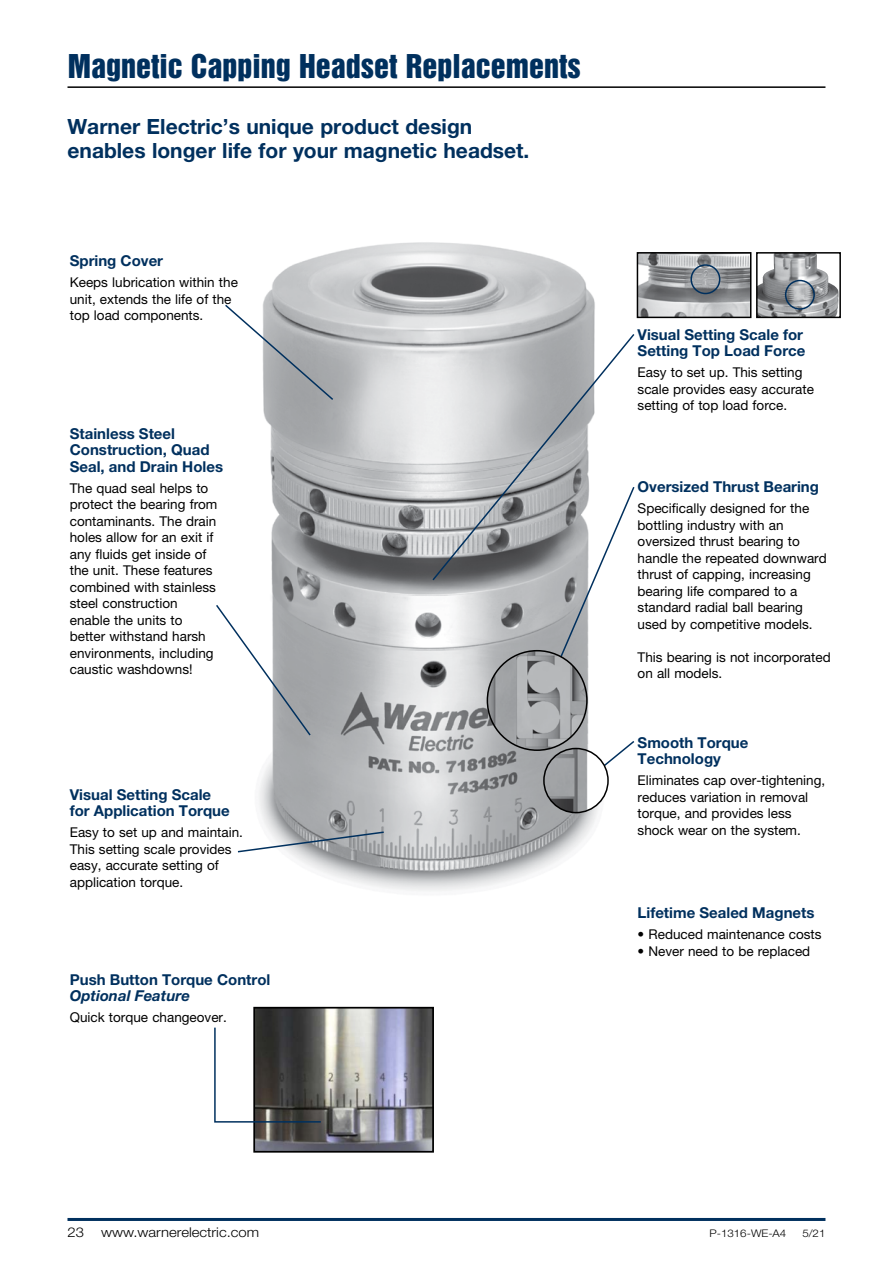
<style>
.page{position:relative;width:893px;height:1263px;background:#fff}
.page>*{position:absolute;margin:0;border:0;box-sizing:border-box;transform-origin:0 0}
.Page_Heads{font:30px "Helvetica Inserat LT Std";color:#00305e}
._06-SectionHeadline{font:700 21px/24px "Helvetica Neue LT Std";color:#00305e}
._07-subhead{font:700 15px/16.5px "Helvetica Neue LT Std";color:#00305e}
._08-body{font:13.5px/16.5px "Helvetica Neue LT Std";color:#000}
.t1{font:300 13.5px "Helvetica Neue LT Std";color:#000;scale:1.1 1}
.t2{font:300 10.5px "Helvetica Neue LT Std";color:#000;scale:1.1 1}
.s1{font-style:italic}
.s2{font-weight:500;font-stretch:condensed}
</style>
<div class="page">
<hr style="left:68px;top:1218px;width:757px;height:3px;background:#00305e">
<hr style="left:68px;top:86px;width:757px;height:2px;background:#000">
<img style="left:259px;top:242px;width:350px;height:650px">
<img style="left:640px;top:255px;width:108px;height:60px">
<div style="left:637px;top:252px;width:114px;height:66px;border:2px solid #000"></div>
<img style="left:759px;top:255px;width:79px;height:60px">
<div style="left:756px;top:252px;width:85px;height:66px;border:2px solid #000"></div>
<div style="left:690px;top:264px;width:30px;height:30px;border:2px solid #00305e;border-radius:50%"></div>
<div style="left:785px;top:280px;width:30px;height:30px;border:2px solid #00305e;border-radius:50%"></div>
<svg style="left:216px;top:603px;width:96px;height:134px"></svg>
<svg style="left:237px;top:830px;width:148px;height:23px"></svg>
<svg style="left:582px;top:739px;width:53px;height:36px"></svg>
<svg style="left:540px;top:582px;width:69px;height:121px"></svg>
<svg style="left:431px;top:332px;width:204px;height:250px"></svg>
<img style="left:544px;top:748px;width:64px;height:65px;border-radius:32px">
<div style="left:543px;top:748px;width:66px;height:65px;border:2px solid #000;border-radius:50%"></div>
<img style="left:487px;top:651px;width:100px;height:99px;border-radius:50px">
<div style="left:487px;top:650px;width:101px;height:101px;border:2px solid #000;border-radius:50%"></div>
<svg style="left:225px;top:303px;width:110px;height:98px"></svg>
<img style="left:256px;top:1010px;width:175px;height:139px">
<div style="left:253px;top:1007px;width:181px;height:145px;border:2px solid #000"></div>
<svg style="left:214px;top:1026px;width:108px;height:97px"></svg>
<p class="Page_Heads" style="left:68px;top:48px;width:515px">Magnetic Capping Headset Replacements</p>
<p class="_06-SectionHeadline" style="left:68px;top:114px;width:463px">Warner Electric’s unique product design enables longer life for your magnetic headset.</p>
<p class="_07-subhead" style="left:70px;top:252px;width:95px">Spring Cover</p>
<p class="_08-body" style="left:70px;top:274px;width:170px">Keeps lubrication within the</p>
<p class="_08-body" style="left:70px;top:290px;width:163px">unit, extends the life of the</p>
<p class="_08-body" style="left:70px;top:307px;width:135px">top load components.</p>
<p class="_07-subhead" style="left:70px;top:425px;width:155px">Stainless Steel<br>Construction, Quad<br>Seal, and Drain Holes</p>
<p class="_08-body" style="left:70px;top:479px;width:149px">The quad seal helps to protect the bearing from contaminants. The drain holes allow for an exit if any fluids get inside of the unit. These features combined with stainless steel construction enable the units to better withstand harsh environments, including caustic washdowns!</p>
<p class="_07-subhead" style="left:70px;top:786px;width:161px">Visual Setting Scale for Application Torque</p>
<p class="_08-body" style="left:70px;top:824px;width:175px">Easy to set up and maintain.<br>This setting scale provides easy, accurate setting of application torque.</p>
<p class="_07-subhead" style="left:70px;top:971px;width:202px">Push Button Torque Control<br><span class="s1">Optional Feature</span></p>
<p class="_08-body" style="left:70px;top:1009px;width:159px">Quick torque changeover.</p>
<p class="_07-subhead" style="left:638px;top:326px;width:169px">Visual Setting Scale for<br>Setting Top Load Force</p>
<p class="_08-body" style="left:638px;top:364px;width:178px">Easy to set up. This setting scale provides easy accurate setting of top load force.</p>
<p class="_07-subhead" style="left:638px;top:478px;width:183px">Oversized Thrust Bearing</p>
<p class="_08-body" style="left:638px;top:500px;width:173px">Specifically designed for the bottling industry with an</p>
<p class="_08-body" style="left:638px;top:533px;width:191px">oversized thrust bearing to handle the repeated downward thrust of capping, increasing bearing life compared to a standard radial ball bearing used by competitive models.</p>
<p class="_08-body" style="left:638px;top:648px;width:195px">This bearing is not incorporated on all models.</p>
<p class="_07-subhead" style="left:638px;top:734px;width:112px">Smooth Torque<br>Technology</p>
<p class="_08-body" style="left:638px;top:772px;width:189px">Eliminates cap over-tightening, reduces variation in removal torque, and provides less shock wear on the system.</p>
<p class="_07-subhead" style="left:638px;top:904px;width:178px">Lifetime Sealed Magnets</p>
<p class="_08-body" style="left:638px;top:926px;width:185px"><span class="s2">•</span> Reduced maintenance costs</p>
<p class="_08-body" style="left:638px;top:942px;width:174px"><span class="s2">•</span> Never need to be replaced</p>
<p class="t1" style="left:68px;top:1223px;width:17px">23</p>
<p class="t1" style="left:101px;top:1223px;width:145px">www.warnerelectric.com</p>
<p class="t2" style="left:709px;top:1226px;width:71px">P-1316-WE-A4</p>
<p class="t2" style="left:802px;top:1226px;width:23px">5/21</p>
</div>
